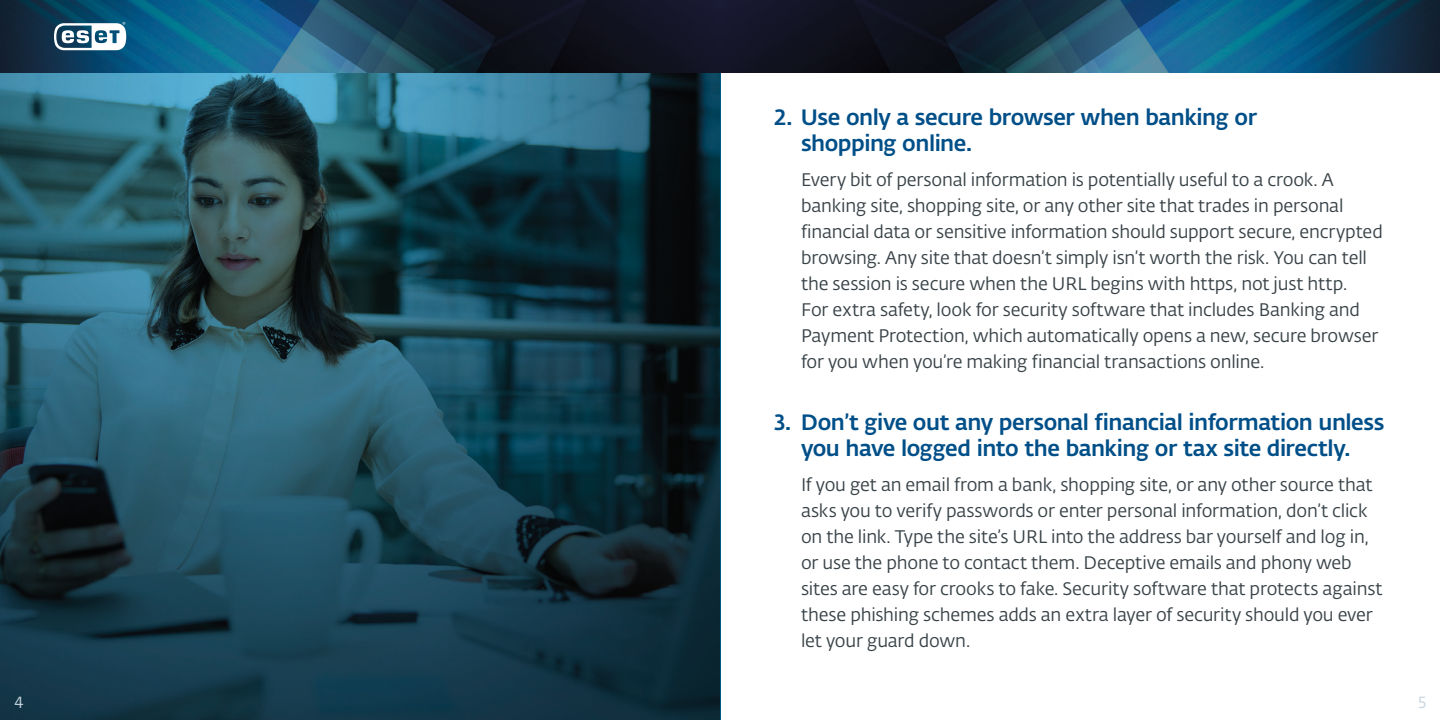
<style>
.page{position:relative;width:1440px;height:720px;background:#fff}
.page>*{position:absolute;margin:0;border:0;box-sizing:border-box;transform-origin:0 0}
.HEADLINE-3{font:22px/26px "Fedra Sans Alt Pro Med LF";letter-spacing:-.02em;color:#004f88}
.BODYTEXT-4{font:18px/26px "Fedra Sans Alt Pro Book LF";letter-spacing:-.01em;color:#394348}
.t1{font:16px "Fedra Sans Alt Pro Book LF";color:#c5d4df}
</style>
<div class="page">
<img style="left:0;top:72px;width:720px;height:648px">
<hr style="left:720px;top:0;width:1px;height:720px;background:#005b83">
<img style="left:0;top:0;width:1440px;height:72px">
<svg style="left:54px;top:22px;width:72px;height:28px"></svg>
<p class="HEADLINE-3" style="left:801px;top:103px;width:458px;text-indent:-27px">2. Use only a secure browser when banking or shopping online.</p>
<p class="BODYTEXT-4" style="left:801px;top:166px;width:583px">Every bit of personal information is potentially useful to a crook. A banking site, shopping site, or any other site that trades in personal financial data or sensitive information should support secure, encrypted browsing. Any site that doesn’t simply isn’t worth the risk. You can tell the session is secure when the URL begins with https, not just http.<br>For extra safety, look for security software that includes Banking and Payment Protection, which automatically opens a new, secure browser for you when you’re making financial transactions online.</p>
<p class="HEADLINE-3" style="left:774px;top:408px;width:612px;text-align:center">3. Don’t give out any personal financial information unless you have logged into the banking or tax site directly.</p>
<p class="BODYTEXT-4" style="left:801px;top:471px;width:583px">If you get an email from a bank, shopping site, or any other source that asks you to verify passwords or enter personal information, don’t click on the link. Type the site’s URL into the address bar yourself and log in, or use the phone to contact them. Deceptive emails and phony web sites are easy for crooks to fake. Security software that protects against these phishing schemes adds an extra layer of security should you ever let your guard down.</p>
<p class="t1" style="left:14px;top:691px;width:11px">4</p>
<p class="t1" style="left:1418px;top:691px;width:10px">5</p>
</div>
